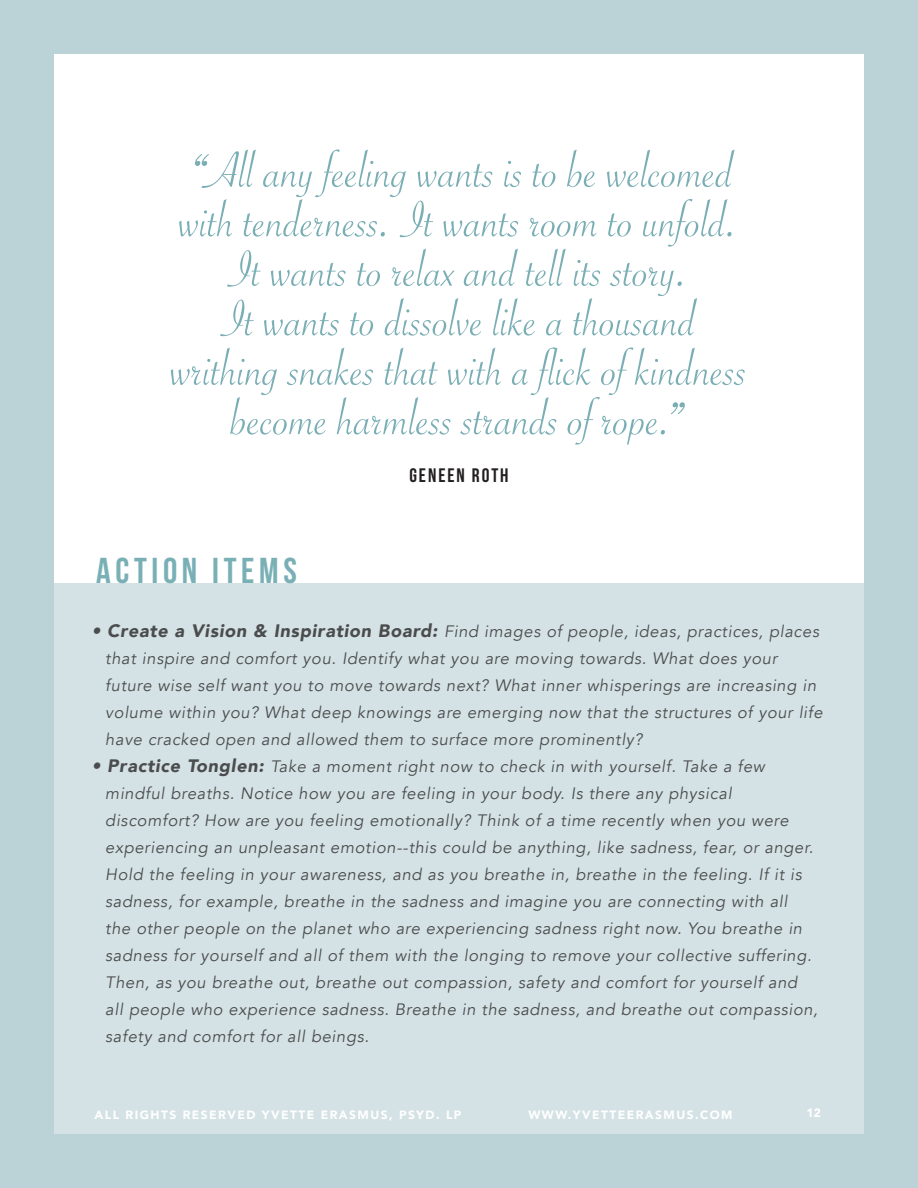
<style>
.page{position:relative;width:918px;height:1188px;background:#bbd2d6}
.page>*{position:absolute;margin:0;border:0;box-sizing:border-box;transform-origin:0 0}
.t1{font:54px/49.5px "Savoye Let Plain";color:#7aaeb5;text-align:center}
.t2{font:36px "Bebas Neue";letter-spacing:.13em;color:#79b0b6}
.t3{font:19.5px "Bebas Neue";letter-spacing:.1em;color:#231f20}
.t4{font:italic 16.5px/27px "Avenir";letter-spacing:.04em;color:#4b4c4d}
.t5{font:900 12px "Avenir";letter-spacing:.12em;color:#fff}
.s1{font-size:81px}
.s2{font-size:18px}
.s3{font-weight:900;font-size:18px}
</style>
<div class="page">
<div style="left:54px;top:54px;width:810px;height:1080px;background:#fff"></div>
<div style="left:54px;top:583px;width:810px;height:551px;background:#d4e2e5"></div>
<p class="t1" style="left:171px;top:146px;width:578px"><span class="s1">“</span>All any feeling wants is to be welcomed with tenderness. It wants room to unfold.<br>It wants to relax and tell its story.<br>It wants to dissolve like a thousand writhing snakes that with a flick of kindness become harmless strands of rope.<span class="s1">”</span></p>
<p class="t3" style="left:409px;top:465px;width:101px">GENEEN ROTH</p>
<p class="t2" style="left:96px;top:551px;width:202px">ACTION ITEMS</p>
<p class="t4" style="left:105px;top:618px;width:719px;text-indent:-13px"><span class="s2">•</span> <span class="s3">Create a Vision &amp; Inspiration Board:</span> Find images of people, ideas, practices, places that inspire and comfort you. Identify what you are moving towards. What does your future wise self want you to move towards next? What inner whisperings are increasing in volume within you? What deep knowings are emerging now that the structures of your life have cracked open and allowed them to surface more prominently?</p>
<p class="t4" style="left:105px;top:753px;width:714px;text-indent:-13px"><span class="s2">•</span> <span class="s3">Practice Tonglen:</span> Take a moment right now to check in with yourself. Take a few mindful breaths. Notice how you are feeling in your body. Is there any physical discomfort? How are you feeling emotionally? Think of a time recently when you were experiencing an unpleasant emotion--this could be anything, like sadness, fear, or anger.<br>Hold the feeling in your awareness, and as you breathe in, breathe in the feeling. If it is sadness, for example, breathe in the sadness and imagine you are connecting with all<br>the other people on the planet who are experiencing sadness right now. You breathe in sadness for yourself and all of them with the longing to remove your collective suffering.<br>Then, as you breathe out, breathe out compassion, safety and comfort for yourself and all people who experience sadness. Breathe in the sadness, and breathe out compassion, safety and comfort for all beings.</p>
<p class="t5" style="left:94px;top:1104px;width:369px">ALL RIGHTS RESERVED YVETTE ERASMUS, PSYD. LP</p>
<p class="t5" style="left:529px;top:1104px;width:205px">WWW.YVETTEERASMUS.COM</p>
<p class="t5" style="left:807px;top:1103px;width:16px">12</p>
</div>
